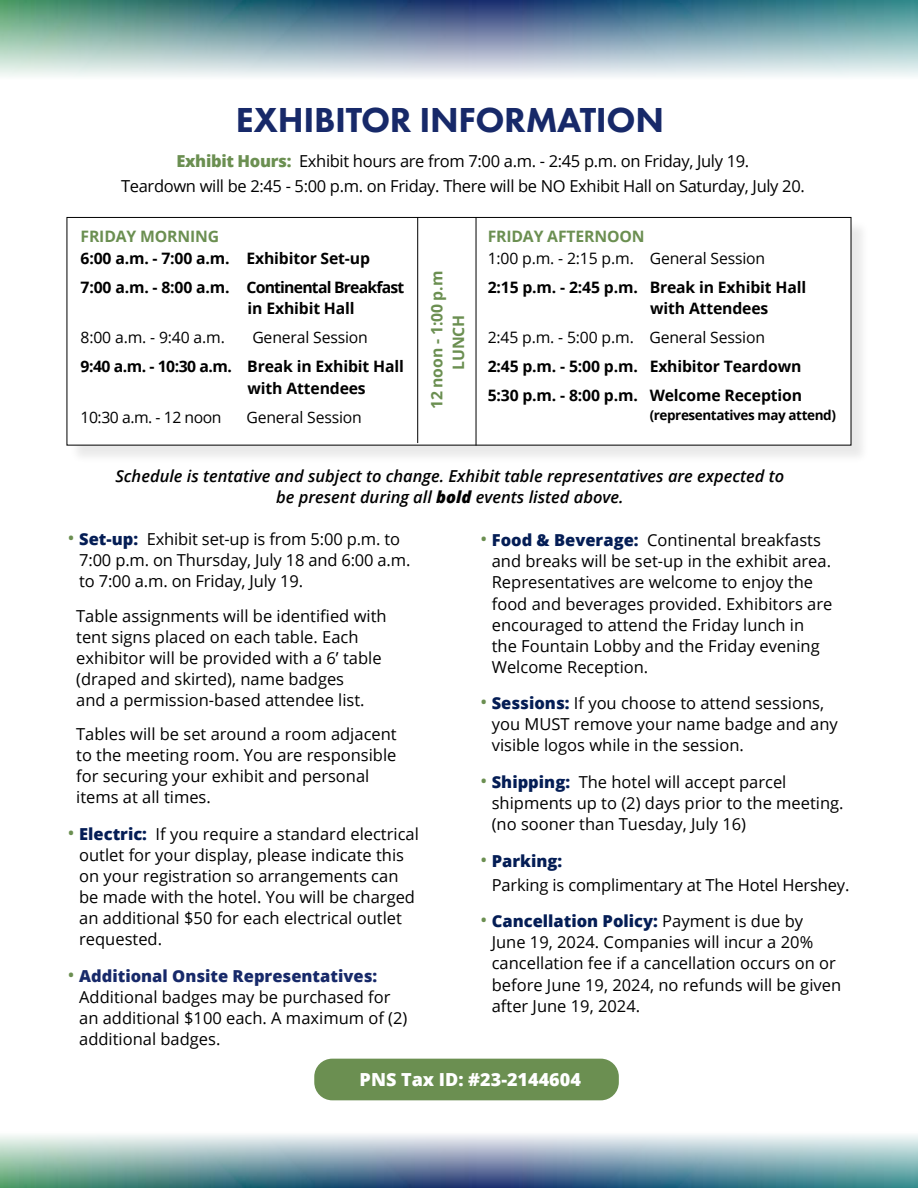
<style>
.page{position:relative;width:918px;height:1188px;background:#fff}
.page>*{position:absolute;margin:0;border:0;box-sizing:border-box;transform-origin:0 0}
.t1{font:800 36px "Futura PT";letter-spacing:-.01em;color:#172969}
.t2{font:800 18px "Open Sans";color:#fff}
.t3{font:16.5px/21px "Open Sans";color:#000}
.t4{font:16.5px/25.5px "Open Sans";letter-spacing:-.02em;color:#000;text-align:center}
.t5{font:italic 600 16.5px/21px "Open Sans";color:#000;text-align:center}
.t6{font:700 15.75px/21.5px "Open Sans";letter-spacing:-.01em;color:#000}
.t7{font:15.75px "Open Sans";letter-spacing:-.01em;color:#000}
.t8{font:700 15.75px/29px "Open Sans";letter-spacing:-.05em;color:#000}
.t9{font:700 15.75px/21.5px "Open Sans";letter-spacing:-.01em;color:#6b8f51;text-align:center}
.t10{font:15.75px "Open Sans";letter-spacing:-.03em;color:#000}
.t11{font:700 13.5px "Open Sans";letter-spacing:-.03em;color:#000}
.s1{font-weight:800;color:#6b8f51}
.s2{font-weight:800}
.s3{font-size:19.5px;color:#6b8f51}
.s4{font-weight:800;color:#041d55}
.s5{font-weight:800;color:#172969}
</style>
<div class="page">
<div style="left:314px;top:1059px;width:305px;height:41px;background:#6b8f51;border-radius:18px"></div>
<div style="left:69px;top:220px;width:801px;height:244px;background:#000;opacity:.09"></div>
<div style="left:67px;top:217px;width:784px;height:228px;background:#fff"></div>
<div style="left:67px;top:217px;width:784px;height:229px;border:1px solid #000"></div>
<hr style="left:417px;top:217px;width:1px;height:226px;background:#000">
<hr style="left:476px;top:217px;width:1px;height:229px;background:#000">
<img style="left:0;top:1134px;width:918px;height:54px">
<img style="left:0;top:0;width:918px;height:77px">
<h1 class="t1" style="left:236px;top:97px;width:430px">EXHIBITOR INFORMATION</h1>
<p class="t4" style="left:121px;top:148px;width:685px"><span class="s1">Exhibit Hours:</span> Exhibit hours are from 7:00 a.m. - 2:45 p.m. on Friday, July 19.<br>Teardown will be 2:45 - 5:00 p.m. on Friday. There will be NO Exhibit Hall on Saturday, July 20.</p>
<p class="t9" style="left:81px;top:225px;width:140px">FRIDAY MORNING</p>
<p class="t8" style="left:81px;top:243px;width:325px">6:00 a.m. - 7:00 a.m. Exhibitor Set-up<br>7:00 a.m. - 8:00 a.m. Continental Breakfast</p>
<p class="t6" style="left:248px;top:297px;width:109px">in Exhibit Hall</p>
<p class="t7" style="left:81px;top:327px;width:146px">8:00 a.m. - 9:40 a.m.</p>
<p class="t7" style="left:252px;top:327px;width:117px">General Session</p>
<p class="t6" style="left:248px;top:355px;width:158px;text-indent:-167px">9:40 a.m. - 10:30 a.m. Break in Exhibit Hall with Attendees</p>
<p class="t10" style="left:81px;top:406px;width:142px">10:30 a.m. - 12 noon</p>
<p class="t7" style="left:246px;top:406px;width:117px">General Session</p>
<p class="t9" style="left:426px;top:409px;width:140px;rotate:-90deg">12 noon - 1:00 p.m<br>LUNCH</p>
<p class="t9" style="left:488px;top:225px;width:158px">FRIDAY AFTERNOON</p>
<p class="t7" style="left:488px;top:247px;width:279px">1:00 p.m. - 2:15 p.m. General Session</p>
<p class="t6" style="left:650px;top:276px;width:158px;text-indent:-163px">2:15 p.m. - 2:45 p.m. Break in Exhibit Hall with Attendees</p>
<p class="t7" style="left:488px;top:327px;width:279px">2:45 p.m. - 5:00 p.m. General Session</p>
<p class="t6" style="left:488px;top:351px;width:316px;line-height:29px">2:45 p.m. - 5:00 p.m. Exhibitor Teardown<br>5:30 p.m. - 8:00 p.m. Welcome Reception</p>
<p class="t11" style="left:650px;top:405px;width:188px">(representatives may attend)</p>
<p class="t5" style="left:115px;top:465px;width:671px">Schedule is tentative and subject to change. Exhibit table representatives are expected to be present during all <span class="s2">bold</span> events listed above.</p>
<p class="t3" style="left:79px;top:529px;width:333px;text-indent:-12px"><span class="s3">•</span> <span class="s4">Set-up:</span> Exhibit set-up is from 5:00 p.m. to<br>7:00 p.m. on Thursday, July 18 and 6:00 a.m. to 7:00 a.m. on Friday, July 19.</p>
<p class="t3" style="left:76px;top:605px;width:312px">Table assignments will be identified with tent signs placed on each table. Each exhibitor will be provided with a 6’ table (draped and skirted), name badges<br>and a permission-based attendee list.</p>
<p class="t3" style="left:76px;top:724px;width:322px">Tables will be set around a room adjacent to the meeting room. You are responsible for securing your exhibit and personal items at all times.</p>
<p class="t3" style="left:79px;top:823px;width:341px;text-indent:-12px"><span class="s3">•</span> <span class="s4">Electric:</span> If you require a standard electrical outlet for your display, please indicate this on your registration so arrangements can be made with the hotel. You will be charged an additional $50 for each electrical outlet requested.</p>
<p class="t3" style="left:79px;top:965px;width:330px;text-indent:-12px"><span class="s3">•</span> <span class="s5">Additional Onsite Representatives:<br></span>Additional badges may be purchased for an additional $100 each. A maximum of (2) additional badges.</p>
<p class="t3" style="left:492px;top:530px;width:342px;text-indent:-12px"><span class="s3">•</span> <span class="s4">Food &amp; Beverage:</span> Continental breakfasts and breaks will be set-up in the exhibit area.<br>Representatives are welcome to enjoy the food and beverages provided. Exhibitors are encouraged to attend the Friday lunch in the Fountain Lobby and the Friday evening Welcome Reception.</p>
<p class="t3" style="left:492px;top:692px;width:348px;text-indent:-12px"><span class="s3">•</span> <span class="s4">Sessions:</span> If you choose to attend sessions, you MUST remove your name badge and any visible logos while in the session.</p>
<p class="t3" style="left:492px;top:771px;width:353px;text-indent:-12px"><span class="s3">•</span> <span class="s4">Shipping:</span> The hotel will accept parcel shipments up to (2) days prior to the meeting. (no sooner than Tuesday, July 16)</p>
<p class="t3" style="left:492px;top:849px;width:359px;line-height:23.4px;text-indent:-12px"><span class="s3">•</span> <span class="s4">Parking:<br></span>Parking is complimentary at The Hotel Hershey.</p>
<p class="t3" style="left:492px;top:911px;width:351px;text-indent:-12px"><span class="s3">•</span> <span class="s4">Cancellation Policy:</span> Payment is due by June 19, 2024. Companies will incur a 20% cancellation fee if a cancellation occurs on or before June 19, 2024, no refunds will be given after June 19, 2024.</p>
<p class="t2" style="left:360px;top:1066px;width:223px">PNS Tax ID: #23-2144604</p>
</div>
